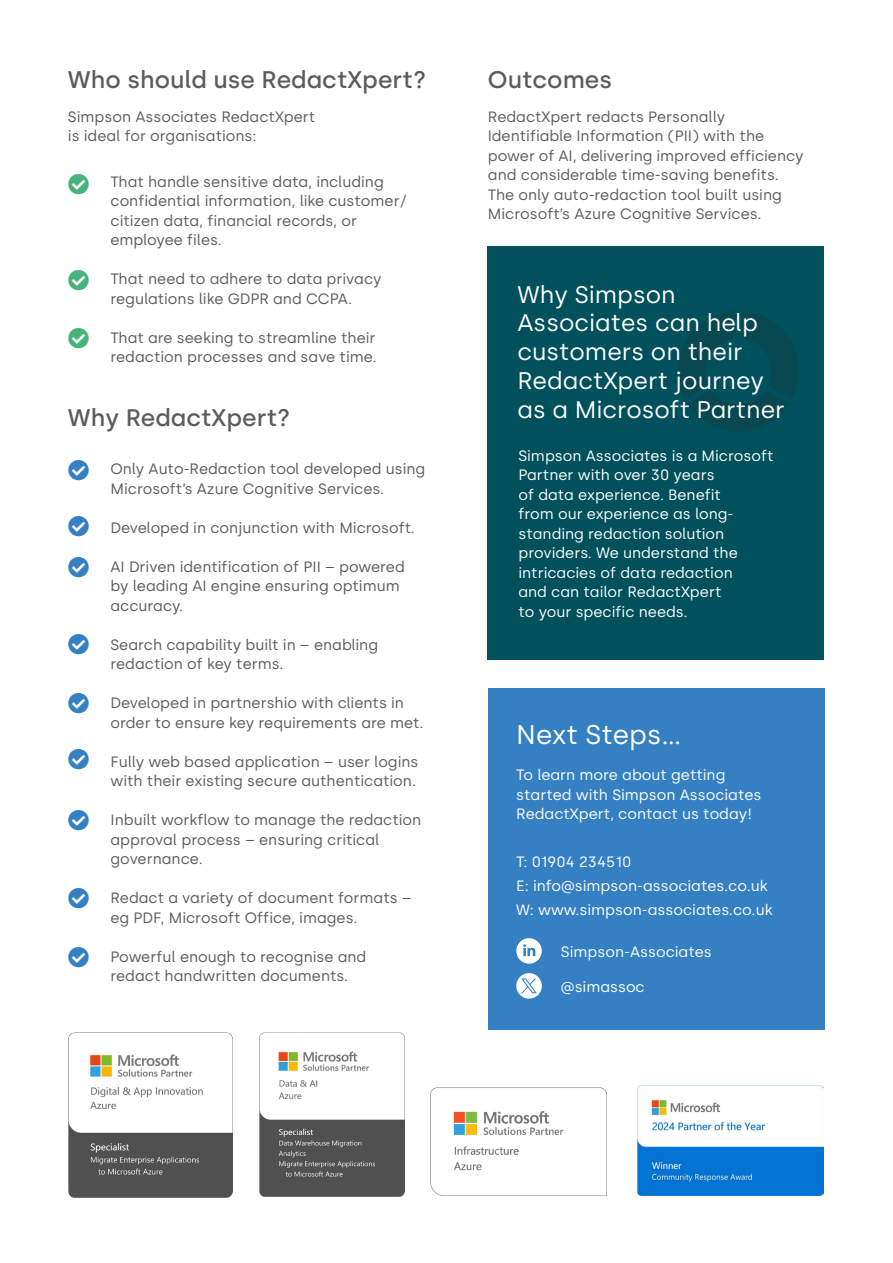
<style>
.page{position:relative;width:893px;height:1263px;background:#fff}
.page>*{position:absolute;margin:0;border:0;box-sizing:border-box;transform-origin:0 0}
.t1{font:27px "Silka";color:#fff}
.t2{font:24px/28.8px "Silka";color:#fff}
.t3{font:500 24px "Silka";color:#5c5b5d}
.t4{font:15px/19.5px "Silka";color:#5b5a5c}
.t5{font:15px/19.5px "Silka";color:#fff}
</style>
<div class="page">
<div style="left:487px;top:246px;width:337px;height:413px;background:#00515c"></div>
<div style="left:488px;top:689px;width:337px;height:341px;background:#3580c3"></div>
<svg style="left:678px;top:311px;width:121px;height:121px;background:#034c56"></svg>
<svg style="left:516px;top:938px;width:26px;height:26px"></svg>
<svg style="left:516px;top:973px;width:26px;height:26px"></svg>
<img style="left:260px;top:1032px;width:144px;height:165px">
<img style="left:68px;top:1033px;width:164px;height:164px">
<img style="left:430px;top:1088px;width:176px;height:107px">
<img style="left:638px;top:1086px;width:185px;height:109px">
<h2 class="t3" style="left:68px;top:65px;width:360px">Who should use RedactXpert?</h2>
<h2 class="t3" style="left:488px;top:65px;width:126px">Outcomes</h2>
<p class="t4" style="left:68px;top:107px;width:249px">Simpson Associates RedactXpert is ideal for organisations:</p>
<p class="t4" style="left:488px;top:107px;width:317px">RedactXpert redacts Personally Identifiable Information (PII) with the power of AI, delivering improved efficiency and considerable time-saving benefits.<br>The only auto-redaction tool built using Microsoft’s Azure Cognitive Services.</p>
<p class="t4" style="left:110px;top:172px;width:298px">That handle sensitive data, including confidential information, like customer/ citizen data, financial records, or employee files.</p>
<p class="t4" style="left:110px;top:269px;width:272px">That need to adhere to data privacy regulations like GDPR and CCPA.</p>
<p class="t4" style="left:110px;top:328px;width:268px">That are seeking to streamline their redaction processes and save time.</p>
<h2 class="t2" style="left:517px;top:280px;width:269px">Why Simpson<br>Associates can help customers on their<br>RedactXpert journey as a Microsoft Partner</h2>
<p class="t5" style="left:518px;top:446px;width:257px">Simpson Associates is a Microsoft<br>Partner with over 30 years<br>of data experience. Benefit<br>from our experience as long&shy;standing redaction solution providers. We understand the intricacies of data redaction<br>and can tailor RedactXpert<br>to your specific needs.</p>
<h2 class="t3" style="left:68px;top:404px;width:224px">Why RedactXpert?</h2>
<p class="t4" style="left:110px;top:459px;width:316px">Only Auto-Redaction tool developed using<br>Microsoft’s Azure Cognitive Services.</p>
<p class="t4" style="left:110px;top:518px;width:306px">Developed in conjunction with Microsoft.</p>
<p class="t4" style="left:110px;top:557px;width:296px">AI Driven identification of PII – powered by leading AI engine ensuring optimum accuracy.</p>
<p class="t4" style="left:110px;top:635px;width:269px">Search capability built in – enabling redaction of key terms.</p>
<p class="t4" style="left:110px;top:693px;width:314px">Developed in partnershio with clients in order to ensure key requirements are met.</p>
<p class="t4" style="left:110px;top:752px;width:310px">Fully web based application – user logins with their existing secure authentication.</p>
<p class="t4" style="left:110px;top:810px;width:312px">Inbuilt workflow to manage the redaction approval process – ensuring critical governance.</p>
<p class="t4" style="left:110px;top:888px;width:303px">Redact a variety of document formats – eg PDF, Microsoft Office, images.</p>
<p class="t4" style="left:110px;top:947px;width:257px">Powerful enough to recognise and redact handwritten documents.</p>
<h1 class="t1" style="left:516px;top:718px;width:166px">Next Steps...</h1>
<p class="t5" style="left:516px;top:765px;width:247px">To learn more about getting started with Simpson Associates<br>RedactXpert, contact us today!</p>
<p class="t5" style="left:516px;top:850px;width:258px;line-height:24px">T: 01904 234510<br>E: info@simpson-associates.co.uk<br>W: www.simpson-associates.co.uk</p>
<p class="t5" style="left:561px;top:942px;width:152px">Simpson-Associates</p>
<p class="t5" style="left:561px;top:977px;width:85px">@simassoc</p>
</div>
